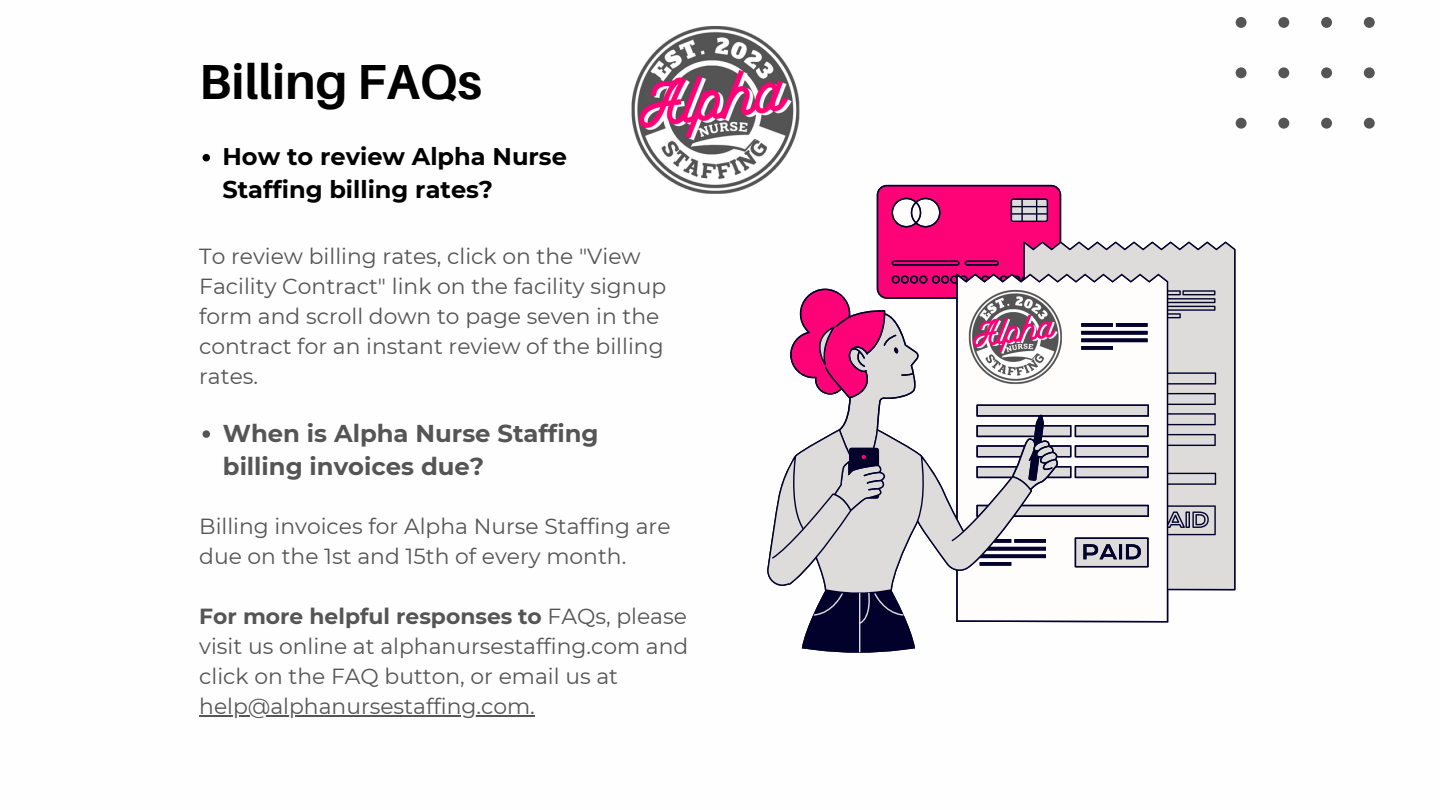
<style>
.page{position:relative;width:1440px;height:810px;background:#fff}
.page>*{position:absolute;margin:0;border:0;box-sizing:border-box;transform-origin:0 0}
.t1{font:700 49.3px "Aileron";color:#000}
.t2{font:700 24.3px/33.8px "Montserrat";color:#555}
.t3{font:700 24.1px/33px "Montserrat";color:#000}
.t4{font:21.8px/30px "Montserrat";color:#555}
.s1{font-weight:700}
</style>
<div class="page">
<svg style="left:1236px;top:17px;width:138px;height:112px"></svg>
<svg style="left:767px;top:185px;width:468px;height:468px"></svg>
<svg style="left:768px;top:200px;width:466px;height:452px"></svg>
<img style="left:958px;top:282px;width:111px;height:110px">
<img style="left:631px;top:26px;width:181px;height:183px">
<svg style="left:203px;top:154px;width:7px;height:7px"></svg>
<svg style="left:203px;top:430px;width:7px;height:8px"></svg>
<hr style="left:199px;top:715px;width:336px;height:2px;background:#555">
<h1 class="t1" style="left:199px;top:51px;width:284px">Billing FAQs</h1>
<p class="t3" style="left:222px;top:140px;width:346px">How to review Alpha Nurse<br>Staffing billing rates?</p>
<p class="t4" style="left:199px;top:241px;width:468px">To review billing rates, click on the "View Facility Contract" link on the facility signup form and scroll down to page seven in the contract for an instant review of the billing rates.</p>
<p class="t2" style="left:223px;top:416px;width:377px">When is Alpha Nurse Staffing billing invoices due?</p>
<p class="t4" style="left:199px;top:511px;width:473px">Billing invoices for Alpha Nurse Staffing are due on the 1st and 15th of every month.</p>
<p class="t4" style="left:199px;top:601px;width:491px"><span class="s1">For more helpful responses to</span> FAQs, please visit us online at alphanursestaffing.com and click on the FAQ button, or email us at help@alphanursestaffing.com.</p>
</div>
